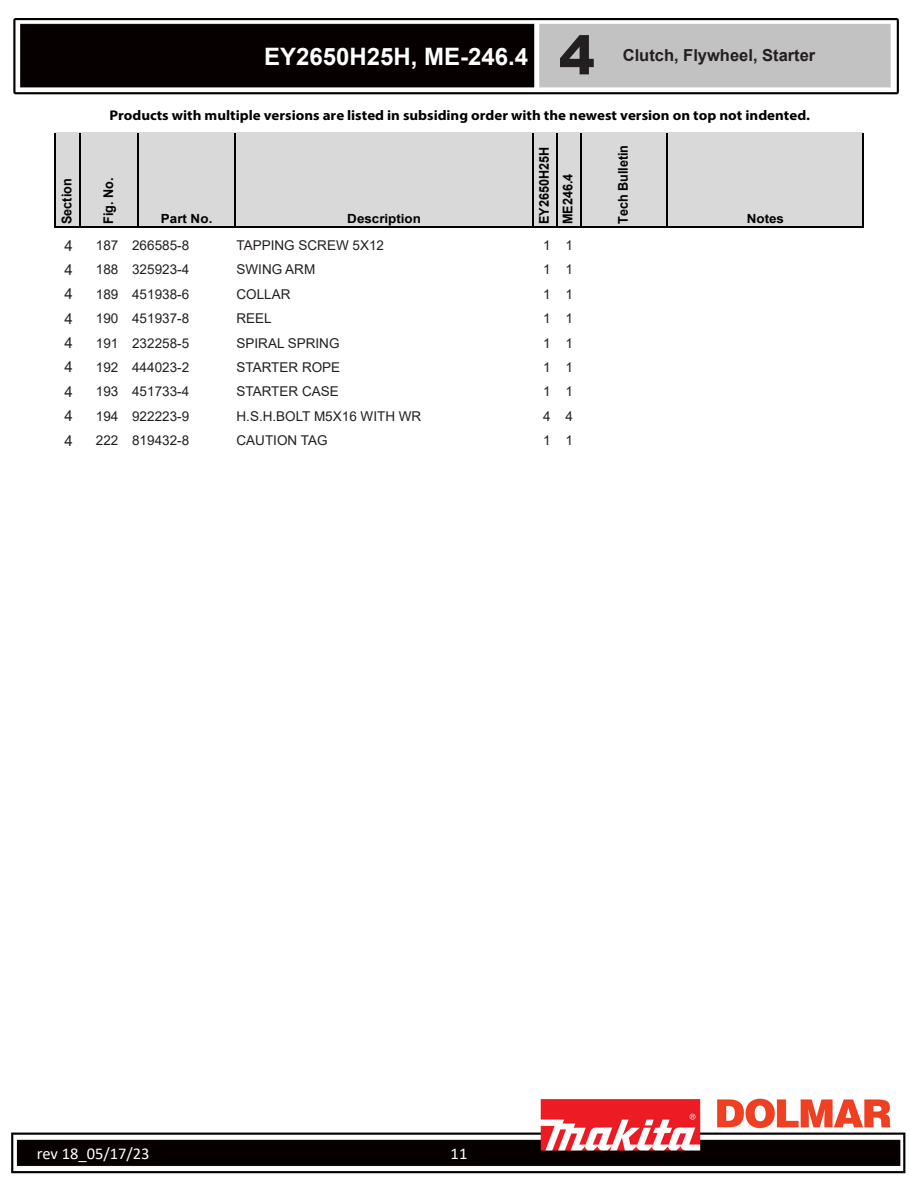
<style>
.page{position:relative;width:918px;height:1188px;background:#fff}
.page>*{position:absolute;margin:0;border:0;box-sizing:border-box;transform-origin:0 0}
.t1{font:900 54px "Arial";color:#231f20}
.t2{font:700 24px "Arial";color:#fff}
.t3{font:700 16.5px "Arial";color:#231f20}
.t4{font:16.5px "Calibri";color:#fff}
.Title_Page_foot_note{font:15px "Arial";color:#231f20}
.t5{font:700 14.1px "Myriad Pro";color:#000;scale:1.06 1}
.Title_Page_foot_note-2{font:13.5px "Arial";color:#231f20}
.t6{font:700 13.35px/24px "Arial";color:#000;scale:.94 1}
.t7{font:700 12.6px "Arial";color:#000;scale:1.06 1}
</style>
<div class="page">
<img style="left:11px;top:18px;width:895px;height:1156px">
<div style="left:56px;top:133px;width:807px;height:94px;background:#d9d9d9"></div>
<hr style="left:54px;top:133px;width:2px;height:95px;background:#000">
<hr style="left:80px;top:133px;width:1px;height:95px;background:#000">
<hr style="left:137px;top:133px;width:1px;height:95px;background:#000">
<hr style="left:234px;top:133px;width:2px;height:95px;background:#000">
<hr style="left:532px;top:133px;width:1px;height:95px;background:#000">
<hr style="left:556px;top:133px;width:1px;height:95px;background:#000">
<hr style="left:580px;top:133px;width:1px;height:95px;background:#000">
<hr style="left:666px;top:133px;width:2px;height:95px;background:#000">
<hr style="left:862px;top:133px;width:2px;height:95px;background:#000">
<hr style="left:56px;top:226px;width:808px;height:2px;background:#000">
<h2 class="t2" style="left:264px;top:39px;width:266px">EY2650H25H, ME-246.4</h2>
<h1 class="t1" style="left:559px;top:16px;width:38px">4</h1>
<p class="t3" style="left:623px;top:44px;width:194px">Clutch, Flywheel, Starter</p>
<p class="t5" style="left:110px;top:106px;width:662px">Products with multiple versions are listed in subsiding order with the newest version on top not indented.</p>
<p class="t6" style="left:55px;top:224px;width:50px;rotate:-90deg">Section</p>
<p class="t6" style="left:96px;top:224px;width:51px;rotate:-90deg">Fig. No.</p>
<p class="t7" style="left:161px;top:209px;width:50px">Part No.</p>
<p class="t7" style="left:347px;top:209px;width:71px">Description</p>
<p class="t6" style="left:532px;top:224px;width:84px;rotate:-90deg">EY2650H25H<br>ME246.4</p>
<p class="t6" style="left:611px;top:224px;width:86px;rotate:-90deg">Tech Bulletin</p>
<p class="Title_Page_foot_note" style="left:65px;top:235px;width:10px">4</p>
<p class="Title_Page_foot_note-2" style="left:96px;top:236px;width:24px">187</p>
<p class="Title_Page_foot_note-2" style="left:132px;top:236px;width:59px">266585-8</p>
<p class="Title_Page_foot_note-2" style="left:237px;top:236px;width:149px">TAPPING SCREW 5X12</p>
<p class="Title_Page_foot_note-2" style="left:543px;top:236px;width:9px">1</p>
<p class="Title_Page_foot_note-2" style="left:566px;top:236px;width:9px">1</p>
<p class="Title_Page_foot_note" style="left:65px;top:259px;width:10px">4</p>
<p class="Title_Page_foot_note-2" style="left:96px;top:260px;width:24px">188</p>
<p class="Title_Page_foot_note-2" style="left:132px;top:260px;width:59px">325923-4</p>
<p class="Title_Page_foot_note-2" style="left:237px;top:260px;width:80px">SWING ARM</p>
<p class="Title_Page_foot_note-2" style="left:543px;top:260px;width:9px">1</p>
<p class="Title_Page_foot_note-2" style="left:566px;top:260px;width:9px">1</p>
<p class="Title_Page_foot_note" style="left:65px;top:284px;width:10px">4</p>
<p class="Title_Page_foot_note-2" style="left:96px;top:285px;width:24px">189</p>
<p class="Title_Page_foot_note-2" style="left:132px;top:285px;width:59px">451938-6</p>
<p class="Title_Page_foot_note-2" style="left:237px;top:285px;width:56px">COLLAR</p>
<p class="Title_Page_foot_note-2" style="left:543px;top:285px;width:9px">1</p>
<p class="Title_Page_foot_note-2" style="left:566px;top:285px;width:9px">1</p>
<p class="Title_Page_foot_note" style="left:65px;top:308px;width:10px">4</p>
<p class="Title_Page_foot_note-2" style="left:96px;top:309px;width:24px">190</p>
<p class="Title_Page_foot_note-2" style="left:132px;top:309px;width:59px">451937-8</p>
<p class="Title_Page_foot_note-2" style="left:237px;top:309px;width:37px">REEL</p>
<p class="Title_Page_foot_note-2" style="left:543px;top:309px;width:9px">1</p>
<p class="Title_Page_foot_note-2" style="left:566px;top:309px;width:9px">1</p>
<p class="Title_Page_foot_note" style="left:65px;top:332px;width:10px">4</p>
<p class="Title_Page_foot_note-2" style="left:96px;top:334px;width:24px">191</p>
<p class="Title_Page_foot_note-2" style="left:132px;top:334px;width:59px">232258-5</p>
<p class="Title_Page_foot_note-2" style="left:237px;top:334px;width:105px">SPIRAL SPRING</p>
<p class="Title_Page_foot_note-2" style="left:543px;top:334px;width:9px">1</p>
<p class="Title_Page_foot_note-2" style="left:566px;top:334px;width:9px">1</p>
<p class="Title_Page_foot_note" style="left:65px;top:357px;width:10px">4</p>
<p class="Title_Page_foot_note-2" style="left:96px;top:358px;width:24px">192</p>
<p class="Title_Page_foot_note-2" style="left:132px;top:358px;width:59px">444023-2</p>
<p class="Title_Page_foot_note-2" style="left:237px;top:358px;width:105px">STARTER ROPE</p>
<p class="Title_Page_foot_note-2" style="left:543px;top:358px;width:9px">1</p>
<p class="Title_Page_foot_note-2" style="left:566px;top:358px;width:9px">1</p>
<p class="Title_Page_foot_note" style="left:65px;top:381px;width:10px">4</p>
<p class="Title_Page_foot_note-2" style="left:96px;top:382px;width:24px">193</p>
<p class="Title_Page_foot_note-2" style="left:132px;top:382px;width:59px">451733-4</p>
<p class="Title_Page_foot_note-2" style="left:237px;top:382px;width:104px">STARTER CASE</p>
<p class="Title_Page_foot_note-2" style="left:543px;top:382px;width:9px">1</p>
<p class="Title_Page_foot_note-2" style="left:566px;top:382px;width:9px">1</p>
<p class="Title_Page_foot_note" style="left:65px;top:406px;width:10px">4</p>
<p class="Title_Page_foot_note-2" style="left:96px;top:407px;width:24px">194</p>
<p class="Title_Page_foot_note-2" style="left:132px;top:407px;width:59px">922223-9</p>
<p class="Title_Page_foot_note-2" style="left:237px;top:407px;width:186px">H.S.H.BOLT M5X16 WITH WR</p>
<p class="Title_Page_foot_note-2" style="left:543px;top:407px;width:9px">4</p>
<p class="Title_Page_foot_note-2" style="left:566px;top:407px;width:9px">4</p>
<p class="Title_Page_foot_note" style="left:65px;top:430px;width:10px">4</p>
<p class="Title_Page_foot_note-2" style="left:96px;top:431px;width:24px">222</p>
<p class="Title_Page_foot_note-2" style="left:132px;top:431px;width:59px">819432-8</p>
<p class="Title_Page_foot_note-2" style="left:237px;top:431px;width:93px">CAUTION TAG</p>
<p class="Title_Page_foot_note-2" style="left:543px;top:431px;width:9px">1</p>
<p class="Title_Page_foot_note-2" style="left:566px;top:431px;width:9px">1</p>
<p class="t7" style="left:747px;top:209px;width:37px">Notes</p>
<p class="t4" style="left:37px;top:1142px;width:114px">rev 18_05/17/23</p>
<p class="t4" style="left:451px;top:1142px;width:18px">11</p>
</div>
